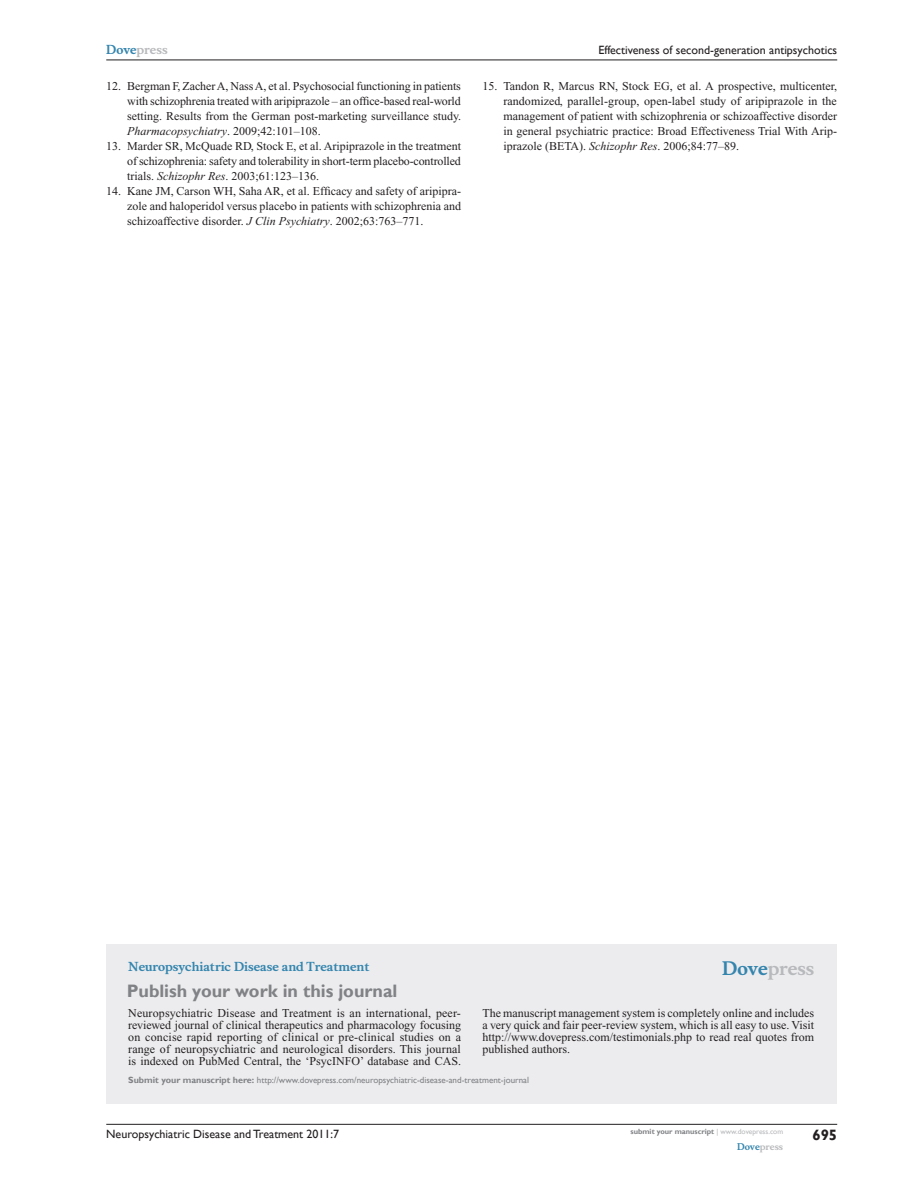
<style>
.page{position:relative;width:918px;height:1188px;background:#fff}
.page>*{position:absolute;margin:0;border:0;box-sizing:border-box;transform-origin:0 0}
.t1{font:700 18px "Gill Sans";color:#808285}
.t2{font:700 18px "Musee";color:#b8b9bc}
.t3{font:700 15px "Gill Sans";color:#231f20}
.t4{font:12px/15px "Times New Roman";color:#231f20;text-align:justify}
.t5{font:12px "Gill Sans";color:#231f20}
.t6{font:700 12px "Musee";color:#3485ae}
.t7{font:700 12px "Musee";color:#b8b9bc}
.t8{font:9px "Gill Sans";color:#808285}
.t9{font:700 9px "Musee";color:#b8b9bc}
.t10{font:700 7.5px "Gill Sans";color:#808285}
.s1{color:#3485ae}
.s2{font-style:italic}
.s3{font-weight:700}
.s4{font-weight:400;color:#b8b9bc}
</style>
<div class="page">
<div style="left:106px;top:944px;width:731px;height:159px;background:#ececee"></div>
<hr style="left:106px;top:1124px;width:731px;height:1px;background:#231f20">
<hr style="left:106px;top:60px;width:731px;height:1px;background:#231f20">
<p class="t7" style="left:106px;top:43px;width:63px"><span class="s1">Dove</span>press</p>
<p class="t4" style="left:127px;top:79px;width:335px;text-indent:-21px">12. Bergman F, Zacher A, Nass A, et al. Psychosocial functioning in patients with schizophrenia treated with aripiprazole – an office-based real-world setting. Results from the German post-marketing surveillance study.<br><span class="s2">Pharmacopsychiatry</span>. 2009;42:101–108.</p>
<p class="t4" style="left:127px;top:139px;width:335px;text-indent:-21px">13. Marder SR, McQuade RD, Stock E, et al. Aripiprazole in the treatment of schizophrenia: safety and tolerability in short-term placebo-controlled trials. <span class="s2">Schizophr Res</span>. 2003;61:123–136.</p>
<p class="t4" style="left:127px;top:184px;width:335px;text-indent:-21px">14. Kane JM, Carson WH, Saha AR, et al. Efficacy and safety of aripipra&shy;zole and haloperidol versus placebo in patients with schizophrenia and schizoaffective disorder. <span class="s2">J Clin Psychiatry</span>. 2002;63:763–771.</p>
<p class="t5" style="left:598px;top:43px;width:240px">Effectiveness of second-generation antipsychotics</p>
<p class="t4" style="left:503px;top:79px;width:335px;text-indent:-21px">15. Tandon R, Marcus RN, Stock EG, et al. A prospective, multicenter, randomized, parallel-group, open-label study of aripiprazole in the management of patient with schizophrenia or schizoaffective disorder in general psychiatric practice: Broad Effectiveness Trial With Arip&shy;iprazole (BETA). <span class="s2">Schizophr Res</span>. 2006;84:77–89.</p>
<p class="t6" style="left:128px;top:959px;width:243px">Neuropsychiatric Disease and Treatment</p>
<h1 class="t1" style="left:127px;top:980px;width:272px">Publish your work in this journal</h1>
<h1 class="t2" style="left:722px;top:958px;width:94px"><span class="s1">Dove</span>press</h1>
<p class="t4" style="left:128px;top:1007px;width:334px;line-height:12px">Neuropsychiatric Disease and Treatment is an international, peer&shy;reviewed journal of clinical therapeutics and pharmacology focusing on concise rapid reporting of clinical or pre-clinical studies on a range of neuropsychiatric and neurological disorders. This journal is indexed on PubMed Central, the ‘PsycINFO’ database and CAS.</p>
<p class="t4" style="left:482px;top:1007px;width:333px;line-height:12px">The manuscript management system is completely online and includes a very quick and fair peer-review system, which is all easy to use. Visit http://www.dovepress.com/testimonials.php to read real quotes from published authors.</p>
<p class="t8" style="left:128px;top:1075px;width:402px"><span class="s3">Submit your manuscript here:</span> http://www.dovepress.com/neuropsychiatric-disease-and-treatment-journal</p>
<p class="t5" style="left:106px;top:1127px;width:235px">Neuropsychiatric Disease and Treatment 2011:7</p>
<p class="t10" style="left:631px;top:1127px;width:154px">submit your manuscript <span class="s4">| www.dovepress.com</span></p>
<p class="t9" style="left:737px;top:1141px;width:48px"><span class="s1">Dove</span>press</p>
<p class="t3" style="left:812px;top:1126px;width:26px">695</p>
</div>
